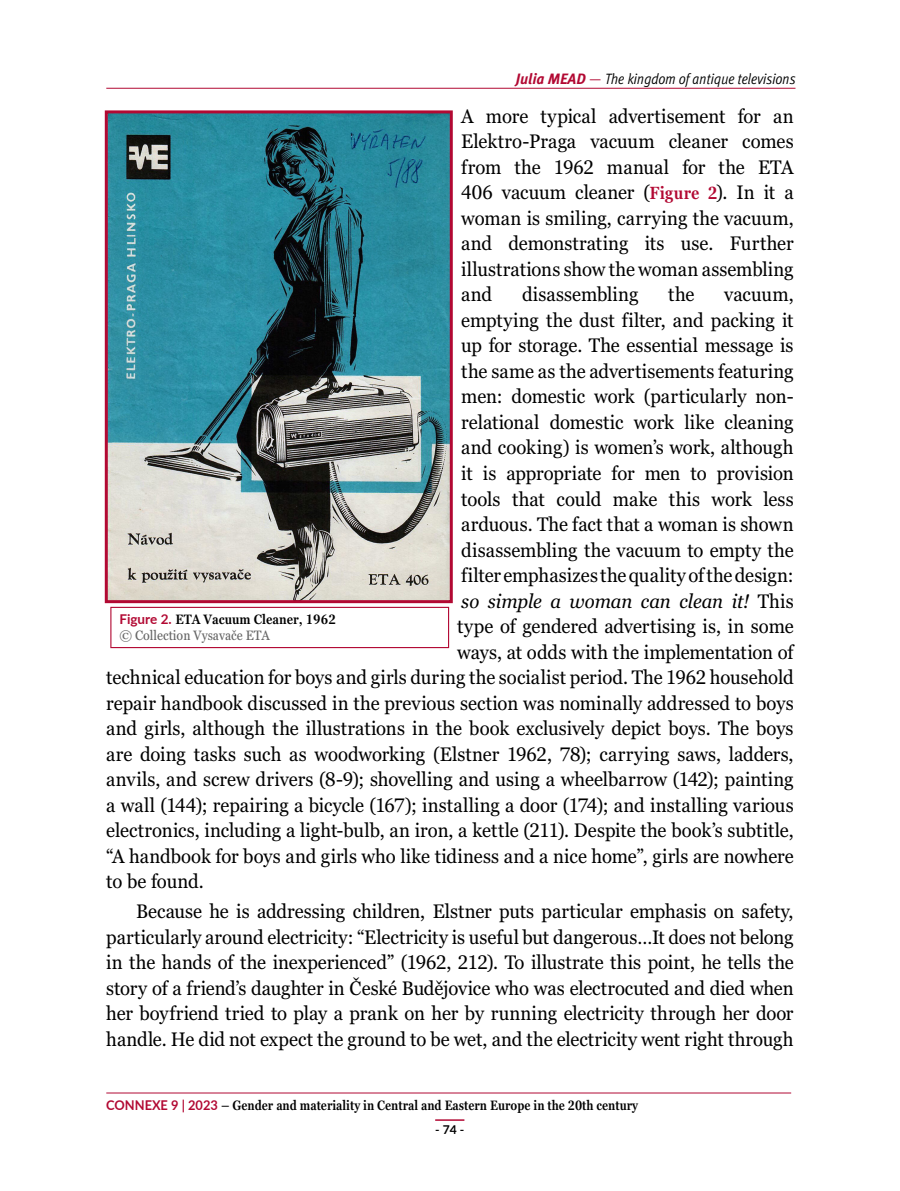
<style>
.page{position:relative;width:900px;height:1191px;background:#fff}
.page>*{position:absolute;margin:0;border:0;box-sizing:border-box;transform-origin:0 0}
.t1{font:19.5px/25.5px "Georgia Pro";color:#000;text-align:justify;scale:.95 1}
.t2{font:italic 19.5px "Georgia Pro";letter-spacing:-.005em;color:#000;scale:.95 1}
.t3{font:15px "Meta Pro Cond Norm Ita";letter-spacing:-.005em;color:#000}
.t4{font:600 condensed 13.5px "Georgia Pro";color:#000;scale:.95 1}
.t5{font:condensed 13.5px/16.5px "Georgia Pro";color:#666}
.t6{font:700 12.15px "Lato";color:#000}
.s1{font-family:"Meta Pro";font-weight:700;font-style:italic;color:#b20933}
.s2{font-family:"Meta Pro Norm";color:#b20933}
.s3{font-weight:600;font-stretch:condensed;font-size:17.55px;color:#b20933}
.s4{font-style:normal}
.s5{font-family:"Lato";font-weight:700;font-stretch:normal;color:#b20933}
.s6{font-weight:600;color:#000}
</style>
<div class="page">
<svg style="left:435px;top:1119px;width:29px;height:1px"></svg>
<hr style="left:106px;top:1092px;width:685px;height:1px;background:#b20933">
<hr style="left:106px;top:88px;width:690px;height:1px;background:#b20933">
<img style="left:109px;top:114px;width:340px;height:485px">
<div style="left:105px;top:110px;width:348px;height:493px;border:3px solid #b20933"></div>
<div style="left:110px;top:607px;width:339px;height:41px;border:1px solid #b20933"></div>
<p class="t3" style="left:516px;top:67px;width:281px"><span class="s1">Julia MEAD</span> <span class="s2">—</span> The kingdom of antique televisions</p>
<p class="t1" style="left:461px;top:104px;width:351px">A more typical advertisement for an Elektro-Praga vacuum cleaner comes from the 1962 manual for the ETA 406 vacuum cleaner (<span class="s3">Figure 2</span>). In it a woman is smiling, carrying the vacuum, and demonstrating its use. Further illustrations show the woman assembling and</p>
<p class="t1" style="left:522px;top:283px;width:124px">disassembling</p>
<p class="t1" style="left:668px;top:283px;width:29px">the</p>
<p class="t1" style="left:724px;top:283px;width:75px">vacuum,</p>
<p class="t1" style="left:461px;top:308px;width:351px">emptying the dust filter, and packing it</p>
<p class="t1" style="left:461px;top:334px;width:351px">up for storage. The essential message is</p>
<p class="t1" style="left:461px;top:359px;width:351px">the same as the advertisements featuring</p>
<p class="t1" style="left:461px;top:385px;width:351px">men: domestic work (particularly non-</p>
<p class="t1" style="left:461px;top:410px;width:351px">relational domestic work like cleaning</p>
<p class="t1" style="left:461px;top:436px;width:351px">and cooking) is women’s work, although</p>
<p class="t1" style="left:461px;top:461px;width:351px">it is appropriate for men to provision</p>
<p class="t1" style="left:461px;top:487px;width:351px">tools that could make this work less</p>
<p class="t1" style="left:461px;top:512px;width:351px">arduous. The fact that a woman is shown</p>
<p class="t1" style="left:461px;top:538px;width:351px">disassembling the vacuum to empty the</p>
<p class="t1" style="left:461px;top:563px;width:351px">filter emphasizes the quality of the design:</p>
<p class="t2" style="left:461px;top:590px;width:351px">so simple a woman can clean it! <span class="s4">This</span></p>
<p class="t1" style="left:457px;top:614px;width:356px">type of gendered advertising is, in some</p>
<p class="t1" style="left:457px;top:640px;width:356px">ways, at odds with the implementation of</p>
<p class="t1" style="left:106px;top:665px;width:725px">technical education for boys and girls during the socialist period. The 1962 household</p>
<p class="t1" style="left:106px;top:691px;width:725px">repair handbook discussed in the previous section was nominally addressed to boys</p>
<p class="t1" style="left:106px;top:716px;width:725px">and girls, although the illustrations in the book exclusively depict boys. The boys</p>
<p class="t1" style="left:106px;top:742px;width:725px">are doing tasks such as woodworking (Elstner 1962, 78); carrying saws, ladders,</p>
<p class="t1" style="left:106px;top:767px;width:725px">anvils, and screw drivers (8-9); shovelling and using a wheelbarrow (142); painting</p>
<p class="t1" style="left:106px;top:793px;width:725px">a wall (144); repairing a bicycle (167); installing a door (174); and installing various</p>
<p class="t1" style="left:106px;top:818px;width:725px">electronics, including a light-bulb, an iron, a kettle (211). Despite the book’s subtitle,</p>
<p class="t1" style="left:106px;top:844px;width:725px">“A handbook for boys and girls who like tidiness and a nice home”, girls are nowhere</p>
<p class="t1" style="left:106px;top:869px;width:104px">to be found.</p>
<p class="t1" style="left:106px;top:899px;width:725px;text-indent:30px">Because he is addressing children, Elstner puts particular emphasis on safety, particularly around electricity: “Electricity is useful but dangerous…It does not belong in the hands of the inexperienced” (1962, 212). To illustrate this point, he tells the story of a friend’s daughter in České Budějovice who was electrocuted and died when her boyfriend tried to play a prank on her by running electricity through her door handle. He did not expect the ground to be wet, and the electricity went right through</p>
<p class="t5" style="left:119px;top:611px;width:218px"><span class="s5">Figure 2.</span> <span class="s6">ETA Vacuum Cleaner, 1962 </span>© Collection Vysavače ETA</p>
<p class="t4" style="left:106px;top:1097px;width:561px"><span class="s5">CONNEXE 9 | 2023</span> – Gender and materiality in Central and Eastern Europe in the 20th century</p>
<p class="t6" style="left:435px;top:1120px;width:31px">- 74 -</p>
</div>
